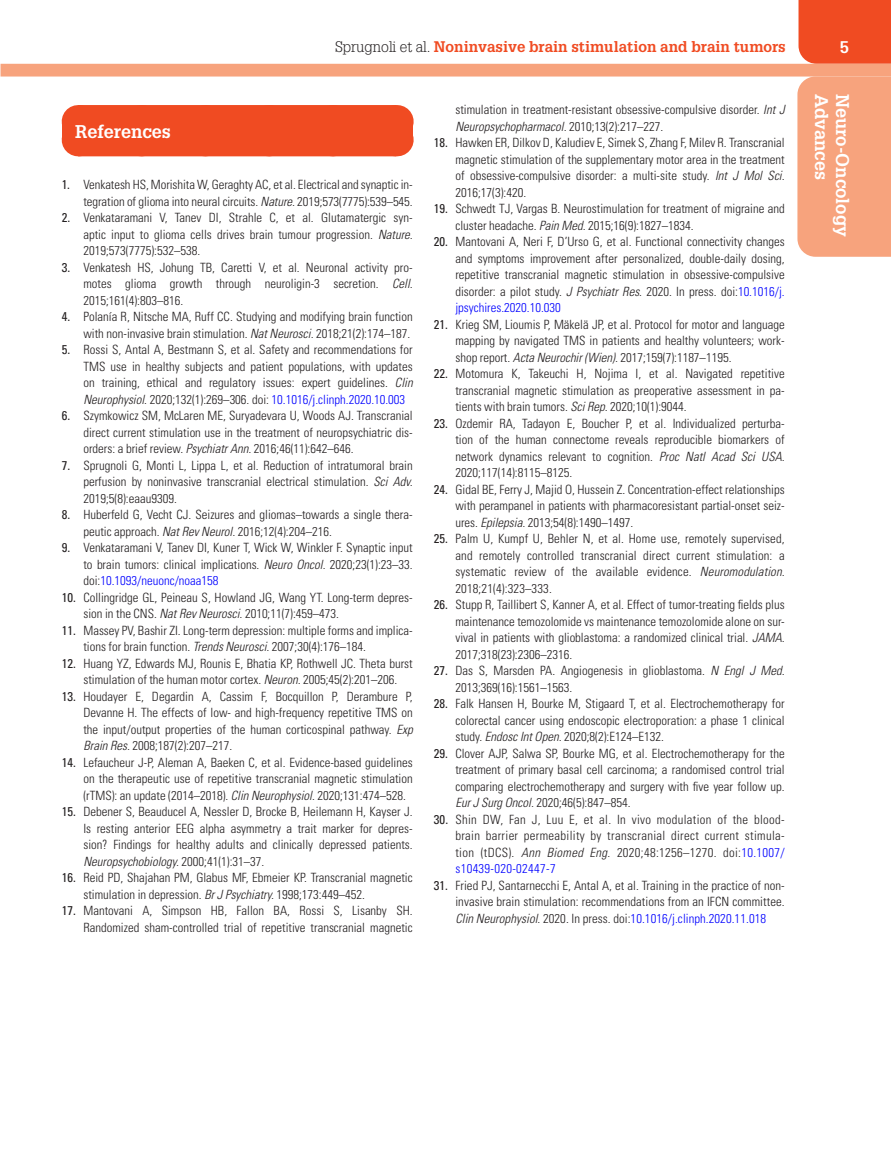
<style>
.page{position:relative;width:891px;height:1175px;background:#fff}
.page>*{position:absolute;margin:0;border:0;box-sizing:border-box;transform-origin:0 0}
.t1{font:700 18px "Glypha LT Std";color:#fff}
.t2{font:700 16.5px "Glypha LT Std";color:#fff}
.t3{font:700 15px "Glypha LT Std";color:#f04b22}
.t4{font:300 condensed 12.75px/16.5px "Univers LT Std";color:#231f20;text-align:justify}
.s1{font-weight:300;color:#231f20}
.s2{font-style:italic}
.s3{font-weight:400}
.s4{color:#00f}
</style>
<div class="page">
<div style="left:799px;top:0;width:92px;height:64px;background:#f04b22"></div>
<div style="left:1px;top:64px;width:890px;height:12px;background:#f7a37d"></div>
<div style="left:797px;top:76px;width:94px;height:181px;background:#f7a37d"></div>
<div style="left:62px;top:122px;width:351px;height:17px;background:#f04b22"></div>
<div style="left:78px;top:105px;width:318px;height:33px;background:#f04b22"></div>
<hr style="left:396px;top:105px;width:1px;height:33px;background:#f04b22">
<div style="left:78px;top:123px;width:318px;height:33px;background:#f04b22"></div>
<hr style="left:396px;top:123px;width:1px;height:33px;background:#f04b22">
<p class="t3" style="left:335px;top:37px;width:452px"><span class="s1">Sprugnoli et al.</span> Noninvasive brain stimulation and brain tumors</p>
<p class="t2" style="left:840px;top:37px;width:11px">5</p>
<h1 class="t1" style="left:833px;top:94px;width:88px;rotate:90deg">Advances</h1>
<h1 class="t1" style="left:854px;top:94px;width:145px;rotate:90deg">Neuro-Oncology</h1>
<p class="t4" style="left:455px;top:101px;width:331px">stimulation in treatment-resistant obsessive-compulsive disorder. <span class="s2">Int J<br>Neuropsychopharmacol.</span> 2010;13(2):217–227.</p>
<p class="t4" style="left:455px;top:134px;width:331px;text-indent:-22px"><span class="s3">18.</span> Hawken ER, Dilkov D, Kaludiev E, Simek S, Zhang F, Milev R. Transcranial magnetic stimulation of the supplementary motor area in the treatment of obsessive-compulsive disorder: a multi-site study. <span class="s2">Int J Mol Sci.<br></span>2016;17(3):420.</p>
<p class="t4" style="left:455px;top:200px;width:331px;text-indent:-22px"><span class="s3">19.</span> Schwedt TJ, Vargas B. Neurostimulation for treatment of migraine and cluster headache. <span class="s2">Pain Med.</span> 2015;16(9):1827–1834.</p>
<p class="t4" style="left:455px;top:233px;width:331px;text-indent:-22px"><span class="s3">20.</span> Mantovani A, Neri F, D’Urso G, et al. Functional connectivity changes and symptoms improvement after personalized, double-daily dosing, repetitive transcranial magnetic stimulation in obsessive-compulsive disorder: a pilot study. <span class="s2">J Psychiatr Res</span>. 2020. In press. doi:<span class="s4">10.1016/j. jpsychires.2020.10.030</span></p>
<p class="t4" style="left:455px;top:316px;width:331px;text-indent:-22px"><span class="s3">21.</span> Krieg SM, Lioumis P, Mäkelä JP, et al. Protocol for motor and language mapping by navigated TMS in patients and healthy volunteers; work&shy;shop report. <span class="s2">Acta Neurochir (Wien).</span> 2017;159(7):1187–1195.</p>
<p class="t4" style="left:455px;top:365px;width:331px;text-indent:-22px"><span class="s3">22.</span> Motomura K, Takeuchi H, Nojima I, et al. Navigated repetitive transcranial magnetic stimulation as preoperative assessment in pa&shy;tients with brain tumors. <span class="s2">Sci Rep.</span> 2020;10(1):9044.</p>
<p class="t4" style="left:455px;top:415px;width:331px;text-indent:-22px"><span class="s3">23.</span> Ozdemir RA, Tadayon E, Boucher P, et al. Individualized perturba&shy;tion of the human connectome reveals reproducible biomarkers of network dynamics relevant to cognition. <span class="s2">Proc Natl Acad Sci USA.<br></span>2020;117(14):8115–8125.</p>
<p class="t4" style="left:455px;top:481px;width:331px;text-indent:-22px"><span class="s3">24.</span> Gidal BE, Ferry J, Majid O, Hussein Z. Concentration-effect relationships with perampanel in patients with pharmacoresistant partial-onset seiz&shy;ures. <span class="s2">Epilepsia.</span> 2013;54(8):1490–1497.</p>
<p class="t4" style="left:455px;top:530px;width:331px;text-indent:-22px"><span class="s3">25.</span> Palm U, Kumpf U, Behler N, et al. Home use, remotely supervised, and remotely controlled transcranial direct current stimulation: a systematic review of the available evidence. <span class="s2">Neuromodulation.<br></span>2018;21(4):323–333.</p>
<p class="t4" style="left:455px;top:596px;width:331px;text-indent:-22px"><span class="s3">26.</span> Stupp R, Taillibert S, Kanner A, et al. Effect of tumor-treating fields plus maintenance temozolomide vs maintenance temozolomide alone on sur&shy;vival in patients with glioblastoma: a randomized clinical trial. <span class="s2">JAMA.<br></span>2017;318(23):2306–2316.</p>
<p class="t4" style="left:455px;top:662px;width:331px;text-indent:-22px"><span class="s3">27.</span> Das S, Marsden PA. Angiogenesis in glioblastoma. <span class="s2">N Engl J Med.<br></span>2013;369(16):1561–1563.</p>
<p class="t4" style="left:455px;top:695px;width:331px;text-indent:-22px"><span class="s3">28.</span> Falk Hansen H, Bourke M, Stigaard T, et al. Electrochemotherapy for colorectal cancer using endoscopic electroporation: a phase 1 clinical study. <span class="s2">Endosc Int Open.</span> 2020;8(2):E124–E132.</p>
<p class="t4" style="left:455px;top:745px;width:331px;text-indent:-22px"><span class="s3">29.</span> Clover AJP, Salwa SP, Bourke MG, et al. Electrochemotherapy for the treatment of primary basal cell carcinoma; a randomised control trial comparing electrochemotherapy and surgery with five year follow up.<br><span class="s2">Eur J Surg Oncol.</span> 2020;46(5):847–854.</p>
<p class="t4" style="left:455px;top:811px;width:331px;text-indent:-22px"><span class="s3">30.</span> Shin DW, Fan J, Luu E, et al. In vivo modulation of the blood&shy;brain barrier permeability by transcranial direct current stimula&shy;tion (tDCS). <span class="s2">Ann Biomed Eng</span>. 2020;48:1256–1270. doi:<span class="s4">10.1007/ s10439-020-02447-7</span></p>
<p class="t4" style="left:455px;top:877px;width:331px;text-indent:-22px"><span class="s3">31.</span> Fried PJ, Santarnecchi E, Antal A, et al. Training in the practice of non&shy;invasive brain stimulation: recommendations from an IFCN committee.<br><span class="s2">Clin Neurophysiol</span>. 2020. In press. doi:<span class="s4">10.1016/j.clinph.2020.11.018</span></p>
<h1 class="t1" style="left:75px;top:120px;width:97px">References</h1>
<p class="t4" style="left:62px;top:176px;width:352px;text-align:right"><span class="s3">1.</span> Venkatesh HS, Morishita W, Geraghty AC, et al. Electrical and synaptic in&shy;tegration of glioma into neural circuits. <span class="s2">Nature.</span> 2019;573(7775):539–545.</p>
<p class="t4" style="left:83px;top:209px;width:331px;text-indent:-22px"><span class="s3">2.</span> Venkataramani V, Tanev DI, Strahle C, et al. Glutamatergic syn&shy;aptic input to glioma cells drives brain tumour progression. <span class="s2">Nature.<br></span>2019;573(7775):532–538.</p>
<p class="t4" style="left:83px;top:259px;width:331px;text-indent:-22px"><span class="s3">3.</span> Venkatesh HS, Johung TB, Caretti V, et al. Neuronal activity pro&shy;motes glioma growth through neuroligin-3 secretion. <span class="s2">Cell.<br></span>2015;161(4):803–816.</p>
<p class="t4" style="left:62px;top:308px;width:353px;text-align:right"><span class="s3">4.</span> Polanía R, Nitsche MA, Ruff CC. Studying and modifying brain function with non-invasive brain stimulation. <span class="s2">Nat Neurosci.</span> 2018;21(2):174–187.</p>
<p class="t4" style="left:83px;top:341px;width:331px;text-indent:-22px"><span class="s3">5.</span> Rossi S, Antal A, Bestmann S, et al. Safety and recommendations for TMS use in healthy subjects and patient populations, with updates on training, ethical and regulatory issues: expert guidelines. <span class="s2">Clin Neurophysiol</span>. 2020;132(1):269–306. doi: <span class="s4">10.1016/j.clinph.2020.10.003</span></p>
<p class="t4" style="left:83px;top:407px;width:331px;text-indent:-22px"><span class="s3">6.</span> Szymkowicz SM, McLaren ME, Suryadevara U, Woods AJ. Transcranial direct current stimulation use in the treatment of neuropsychiatric dis&shy;orders: a brief review. <span class="s2">Psychiatr Ann.</span> 2016;46(11):642–646.</p>
<p class="t4" style="left:83px;top:457px;width:331px;text-indent:-22px"><span class="s3">7.</span> Sprugnoli G, Monti L, Lippa L, et al. Reduction of intratumoral brain perfusion by noninvasive transcranial electrical stimulation. <span class="s2">Sci Adv.<br></span>2019;5(8):eaau9309.</p>
<p class="t4" style="left:83px;top:506px;width:331px;text-indent:-22px"><span class="s3">8.</span> Huberfeld G, Vecht CJ. Seizures and gliomas–towards a single thera&shy;peutic approach. <span class="s2">Nat Rev Neurol.</span> 2016;12(4):204–216.</p>
<p class="t4" style="left:83px;top:539px;width:331px;text-indent:-22px"><span class="s3">9.</span> Venkataramani V, Tanev DI, Kuner T, Wick W, Winkler F. Synaptic input to brain tumors: clinical implications. <span class="s2">Neuro Oncol</span>. 2020;23(1):23–33. doi:<span class="s4">10.1093/neuonc/noaa158</span></p>
<p class="t4" style="left:83px;top:589px;width:331px;text-indent:-22px"><span class="s3">10.</span> Collingridge GL, Peineau S, Howland JG, Wang YT. Long-term depres&shy;sion in the CNS. <span class="s2">Nat Rev Neurosci.</span> 2010;11(7):459–473.</p>
<p class="t4" style="left:83px;top:622px;width:331px;text-indent:-22px"><span class="s3">11.</span> Massey PV, Bashir ZI. Long-term depression: multiple forms and implica&shy;tions for brain function. <span class="s2">Trends Neurosci.</span> 2007;30(4):176–184.</p>
<p class="t4" style="left:62px;top:655px;width:353px;text-align:center"><span class="s3">12.</span> Huang YZ, Edwards MJ, Rounis E, Bhatia KP, Rothwell JC. Theta burst stimulation of the human motor cortex. <span class="s2">Neuron.</span> 2005;45(2):201–206.</p>
<p class="t4" style="left:83px;top:688px;width:331px;text-indent:-22px"><span class="s3">13.</span> Houdayer E, Degardin A, Cassim F, Bocquillon P, Derambure P, Devanne H. The effects of low- and high-frequency repetitive TMS on the input/output properties of the human corticospinal pathway. <span class="s2">Exp Brain Res.</span> 2008;187(2):207–217.</p>
<p class="t4" style="left:83px;top:754px;width:331px;text-indent:-22px"><span class="s3">14.</span> Lefaucheur J-P, Aleman A, Baeken C, et al. Evidence-based guidelines on the therapeutic use of repetitive transcranial magnetic stimulation (rTMS): an update (2014–2018). <span class="s2">Clin Neurophysiol</span>. 2020;131:474–528.</p>
<p class="t4" style="left:83px;top:803px;width:331px;text-indent:-22px"><span class="s3">15.</span> Debener S, Beauducel A, Nessler D, Brocke B, Heilemann H, Kayser J.<br>Is resting anterior EEG alpha asymmetry a trait marker for depres&shy;sion? Findings for healthy adults and clinically depressed patients.<br><span class="s2">Neuropsychobiology.</span> 2000;41(1):31–37.</p>
<p class="t4" style="left:83px;top:869px;width:331px;text-indent:-22px"><span class="s3">16.</span> Reid PD, Shajahan PM, Glabus MF, Ebmeier KP. Transcranial magnetic stimulation in depression. <span class="s2">Br J Psychiatry.</span> 1998;173:449–452.</p>
<p class="t4" style="left:62px;top:902px;width:352px;text-align:right"><span class="s3">17.</span> Mantovani A, Simpson HB, Fallon BA, Rossi S, Lisanby SH.<br>Randomized sham-controlled trial of repetitive transcranial magnetic</p>
</div>
